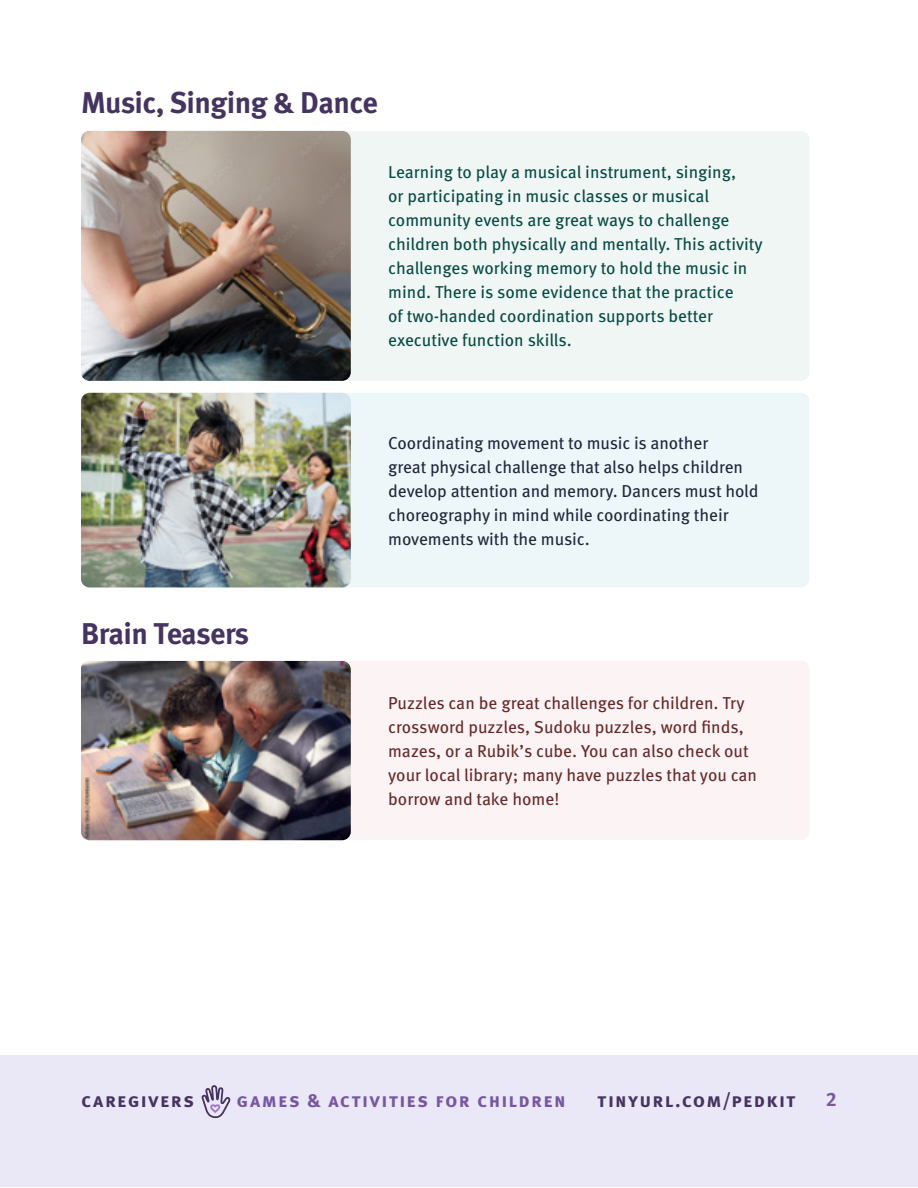
<style>
.page{position:relative;width:918px;height:1188px;background:#fff}
.page>*{position:absolute;margin:0;border:0;box-sizing:border-box;transform-origin:0 0}
.t1{font:700 30px "Meta Pro";letter-spacing:-.025em;color:#453460}
.t2{font:700 19.5px "Meta Pro";letter-spacing:.07em;color:#453460}
.t3{font:700 19.5px "Meta Pro";letter-spacing:.07em;color:#7757a0}
.t4{font:17.25px/24px "Meta Pro";color:#074944}
.t5{font:17.25px/24px "Meta Pro";letter-spacing:-.005em;color:#1f273d}
.t6{font:17.25px/24px "Meta Pro";letter-spacing:-.005em;color:#662828}
</style>
<div class="page">
<div style="left:81px;top:131px;width:728px;height:250px;background:#eff6f3;border-radius:9px"></div>
<img style="left:81px;top:131px;width:270px;height:250px">
<div style="left:81px;top:393px;width:728px;height:194px;background:#edf7f9;border-radius:9px"></div>
<img style="left:81px;top:393px;width:270px;height:194px">
<div style="left:81px;top:661px;width:728px;height:179px;background:#fcf4f4;border-radius:8px"></div>
<img style="left:81px;top:661px;width:270px;height:179px">
<div style="left:0;top:1056px;width:918px;height:131px;background:#eae7f7"></div>
<svg style="left:201px;top:1055px;width:30px;height:68px;background:#d2cce1"></svg>
<h1 class="t1" style="left:81px;top:79px;width:298px">Music, Singing &amp; Dance</h1>
<p class="t4" style="left:388px;top:159px;width:376px">Learning to play a musical instrument, singing,<br>or participating in music classes or musical community events are great ways to challenge children both physically and mentally. This activity challenges working memory to hold the music in mind. There is some evidence that the practice<br>of two-handed coordination supports better executive function skills.</p>
<h1 class="t1" style="left:81px;top:610px;width:170px">Brain Teasers</h1>
<p class="t5" style="left:388px;top:429px;width:372px">Coordinating movement to music is another<br>great physical challenge that also helps children develop attention and memory. Dancers must hold choreography in mind while coordinating their movements with the music.</p>
<p class="t6" style="left:388px;top:690px;width:370px">Puzzles can be great challenges for children. Try crossword puzzles, Sudoku puzzles, word finds, mazes, or a Rubik’s cube. You can also check out your local library; many have puzzles that you can borrow and take home!</p>
<p class="t2" style="left:81px;top:1085px;width:115px">caregivers</p>
<p class="t3" style="left:237px;top:1085px;width:331px">games &amp; activities for children</p>
<p class="t2" style="left:598px;top:1085px;width:199px">tinyurl.com/pedkit</p>
<p class="t3" style="left:826px;top:1084px;width:13px">2</p>
</div>
